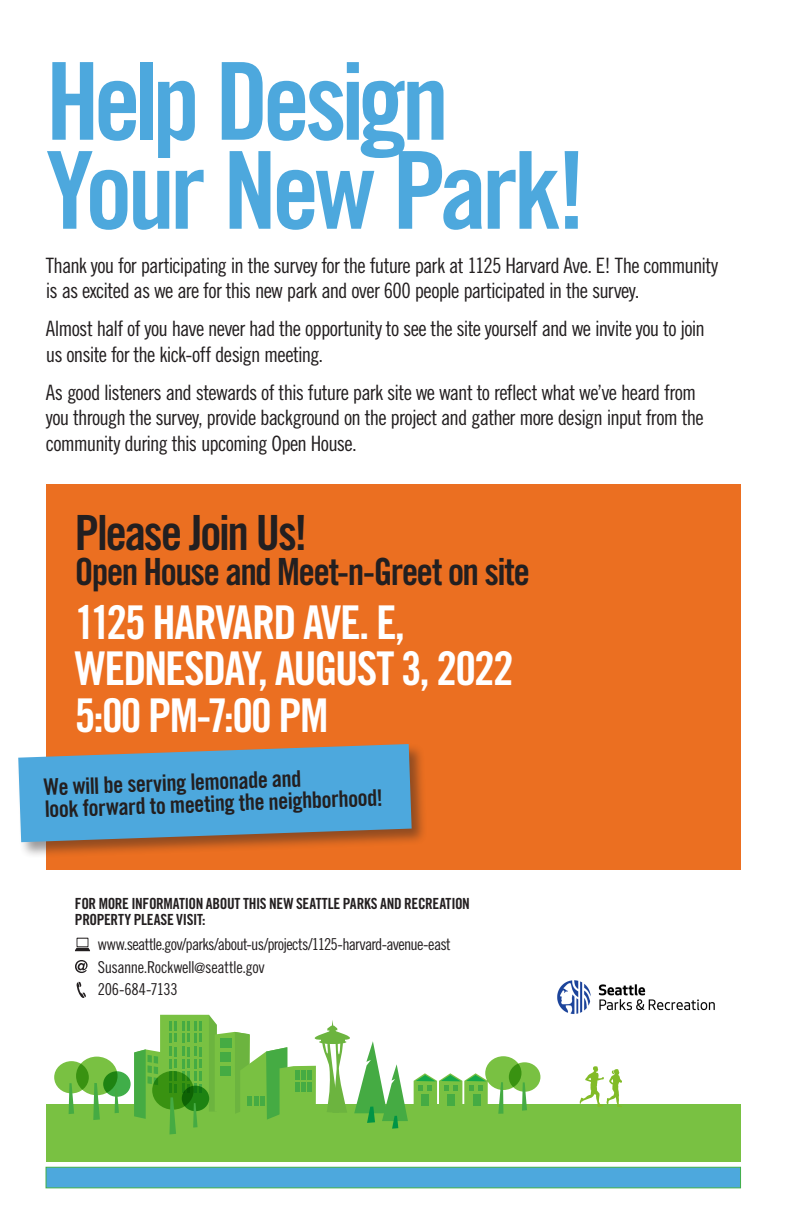
<style>
.page{position:relative;width:792px;height:1224px;background:#fff}
.page>*{position:absolute;margin:0;border:0;box-sizing:border-box;transform-origin:0 0}
.t1{font:107.5px/89px "Trade Gothic LT Std Bd Cn 20";letter-spacing:-.055em;color:#4da8dd}
.t2{font:48.5px "Trade Gothic LT Std Bd Cn 20";letter-spacing:-.045em;color:#231f20}
.t3{font:46.6px "Trade Gothic LT Std Bd Cn 20";letter-spacing:-.04em;color:#fff}
.t4{font:37.5px "Trade Gothic LT Std Bd Cn 20";letter-spacing:-.045em;color:#231f20}
.t5{font:22.8px/22.1px "Trade Gothic LT Std Bd Cn 20";color:#231f20}
.t6{font:21.2px/25.4px "Trade Gothic LT Std Cn 18";letter-spacing:-.035em;color:#231f20}
.contact_info{font:16.4px "Trade Gothic LT Std Cn 18";letter-spacing:-.035em;color:#231f20}
.contact_info-2{font:15.3px/15.8px "Trade Gothic LT Std Bd Cn 20";letter-spacing:-.02em;color:#231f20}
.s1{font-size:14.2px}
</style>
<div class="page">
<div style="left:46px;top:1104px;width:695px;height:58px;background:#79c142"></div>
<div style="left:46px;top:1167px;width:695px;height:21px;background:#4da8dd;border:1px solid #40ae49"></div>
<svg style="left:414px;top:1073px;width:74px;height:33px"></svg>
<div style="left:160px;top:1015px;width:49px;height:97px;background:#79c142"></div>
<svg style="left:134px;top:1049px;width:27px;height:70px"></svg>
<div style="left:485px;top:1056px;width:36px;height:34px;background:#79c142;border-radius:50%"></div>
<svg style="left:498px;top:1082px;width:5px;height:32px"></svg>
<svg style="left:509px;top:1062px;width:31px;height:30px"></svg>
<svg style="left:522px;top:1082px;width:5px;height:29px"></svg>
<div style="left:76px;top:1057px;width:42px;height:38px;background:#79c142;border-radius:50%"></div>
<svg style="left:93px;top:1083px;width:7px;height:37px"></svg>
<svg style="left:103px;top:1071px;width:28px;height:26px"></svg>
<svg style="left:115px;top:1089px;width:4px;height:24px"></svg>
<svg style="left:209px;top:1015px;width:199px;height:114px"></svg>
<hr style="left:321px;top:1039px;width:23px;height:2px;background:#6cb43f">
<hr style="left:319px;top:1040px;width:27px;height:4px;background:#6cb43f;border-radius:50%">
<svg style="left:54px;top:1061px;width:35px;height:32px"></svg>
<svg style="left:69px;top:1083px;width:5px;height:31px"></svg>
<svg style="left:152px;top:1071px;width:42px;height:39px"></svg>
<div style="left:182px;top:1086px;width:27px;height:25px;background:#1e8312;border-radius:50%"></div>
<svg style="left:169px;top:1021px;width:33px;height:113px"></svg>
<img style="left:557px;top:980px;width:158px;height:34px">
<svg style="left:579px;top:1066px;width:43px;height:41px"></svg>
<div style="left:46px;top:484px;width:695px;height:385px;background:#eb6f21"></div>
<svg style="left:76px;top:982px;width:10px;height:16px"></svg>
<svg style="left:75px;top:960px;width:13px;height:13px"></svg>
<svg style="left:75px;top:938px;width:15px;height:13px"></svg>
<div style="left:17px;top:743px;width:411px;height:115px;background:#231f20;opacity:.45"></div>
<svg style="left:18px;top:744px;width:394px;height:98px;background:#5f9fc4"></svg>
<p class="t1" style="left:46px;top:56px;width:542px">Help Design<br>Your New Park!</p>
<p class="t6" style="left:46px;top:252px;width:674px">Thank you for participating in the survey for the future park at 1125 Harvard Ave. E! The community is as excited as we are for this new park and over 600 people participated in the survey.</p>
<p class="t6" style="left:46px;top:316px;width:661px">Almost half of you have never had the opportunity to see the site yourself and we invite you to join us onsite for the kick-off design meeting.</p>
<p class="t6" style="left:46px;top:379px;width:659px">As good listeners and stewards of this future park site we want to reflect what we’ve heard from you through the survey, provide background on the project and gather more design input from the community during this upcoming Open House.</p>
<p class="t2" style="left:75px;top:503px;width:234px">Please Join Us!</p>
<p class="t4" style="left:75px;top:548px;width:457px">Open House and Meet-n-Greet on site</p>
<p class="t3" style="left:75px;top:594px;width:332px">1125 HARVARD AVE. E,</p>
<p class="t3" style="left:75px;top:640px;width:440px">WEDNESDAY, AUGUST 3, 2022</p>
<p class="t3" style="left:75px;top:687px;width:255px">5:00 PM-7:00 PM</p>
<p class="t5" style="left:44px;top:776px;width:340px;rotate:-2deg">We will be serving lemonade and<br>look forward to meeting the neighborhood!</p>
<p class="contact_info-2" style="left:75px;top:896px;width:396px">FOR MORE INFORMATION ABOUT THIS NEW SEATTLE PARKS AND RECREATION<br>PROPERTY PLEASE VISIT:</p>
<p class="contact_info" style="left:98px;top:935px;width:354px">www.seattle.gov/parks/about-us/projects/1125-harvard-avenue-east</p>
<p class="contact_info" style="left:98px;top:957px;width:168px">Susanne.Rockwell<span class="s1">@</span>seattle.gov</p>
<p class="contact_info" style="left:98px;top:980px;width:81px">206-684-7133</p>
</div>
